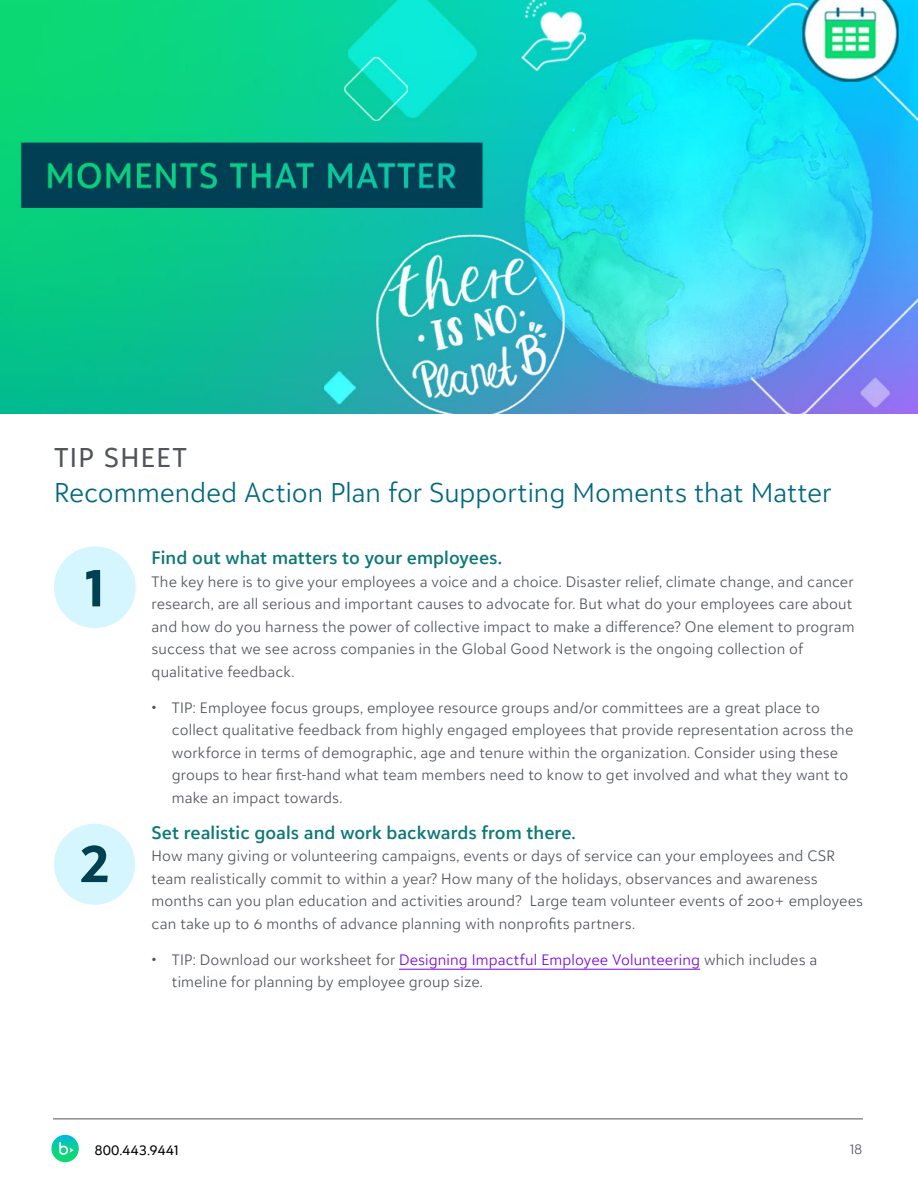
<style>
.page{position:relative;width:918px;height:1188px;background:#fff}
.page>*{position:absolute;margin:0;border:0;box-sizing:border-box;transform-origin:0 0}
.t1{font:300 27px "Blackbaud Sans";color:#006880}
.t2{font:27px "BLKB Sans";letter-spacing:.05em;color:#51555c}
.t3{font:600 18px "Blackbaud Sans";letter-spacing:.005em;color:#0d7977}
.t4{font:300 15px/22.5px "Blackbaud Sans";letter-spacing:.01em;color:#51555c}
.t5{font:13.5px "BLKB Sans";color:#000}
.t6{font:300 13.5px "BLKB Sans";color:#51555c}
.s1{color:#7a04dd}
</style>
<div class="page">
<hr style="left:53px;top:1119px;width:810px;height:1px;background:#51555c">
<svg style="left:51px;top:1135px;width:28px;height:27px"></svg>
<svg style="left:59px;top:1142px;width:15px;height:13px"></svg>
<div style="left:54px;top:546px;width:82px;height:82px;background:#d5f6ff;border-radius:50%"></div>
<svg style="left:86px;top:570px;width:14px;height:36px"></svg>
<hr style="left:399px;top:969px;width:301px;height:1px;background:#7a04dd">
<div style="left:54px;top:824px;width:81px;height:81px;background:#d5f6ff;border-radius:50%"></div>
<svg style="left:81px;top:845px;width:27px;height:37px"></svg>
<img style="left:0;top:0;width:918px;height:413px">
<h1 class="t2" style="left:54px;top:440px;width:134px">TIP SHEET</h1>
<h1 class="t1" style="left:54px;top:476px;width:779px">Recommended Action Plan for Supporting Moments that Matter</h1>
<p class="t3" style="left:152px;top:547px;width:352px">Find out what matters to your employees.</p>
<p class="t4" style="left:152px;top:570px;width:705px">The key here is to give your employees a voice and a choice. Disaster relief, climate change, and cancer research, are all serious and important causes to advocate for. But what do your employees care about and how do you harness the power of collective impact to make a difference? One element to program success that we see across companies in the Global Good Network is the ongoing collection of qualitative feedback.</p>
<p class="t4" style="left:172px;top:696px;width:683px;text-indent:-20px">• TIP: Employee focus groups, employee resource groups and/or committees are a great place to collect qualitative feedback from highly engaged employees that provide representation across the workforce in terms of demographic, age and tenure within the organization. Consider using these groups to hear first-hand what team members need to know to get involved and what they want to make an impact towards.</p>
<p class="t3" style="left:152px;top:821px;width:426px">Set realistic goals and work backwards from there.</p>
<p class="t4" style="left:152px;top:844px;width:713px">How many giving or volunteering campaigns, events or days of service can your employees and CSR team realistically commit to within a year? How many of the holidays, observances and awareness months can you plan education and activities around? Large team volunteer events of 200+ employees can take up to 6 months of advance planning with nonprofits partners.</p>
<p class="t4" style="left:172px;top:948px;width:647px;text-indent:-20px">• TIP: Download our worksheet for <span class="s1">Designing Impactful Employee Volunteering</span> which includes a timeline for planning by employee group size.</p>
<p class="t5" style="left:94px;top:1142px;width:86px">800.443.9441</p>
<p class="t6" style="left:850px;top:1141px;width:14px">18</p>
</div>
